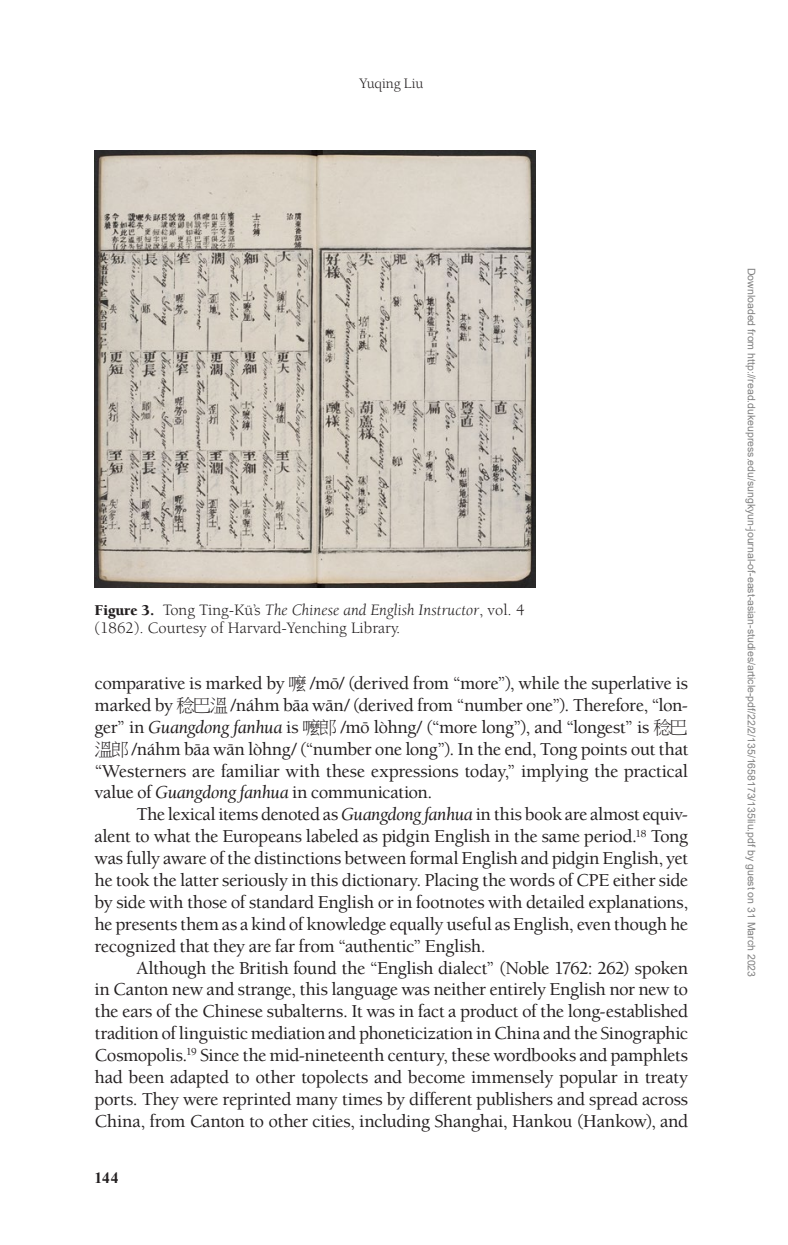
<style>
.page{position:relative;width:788px;height:1245px;background:#fff}
.page>*{position:absolute;margin:0;border:0;box-sizing:border-box;transform-origin:0 0}
.t1{font:700 20.12px "Kokila";color:#231f20}
.t2{font:500 18.72px/21.9px "Berkeley Std";letter-spacing:-.02em;color:#231f20;text-align:justify}
.t3{font:16.45px/17.5px "Berkeley Std";color:#231f20}
.t4{font:14.88px "Berkeley Std";letter-spacing:-.015em;color:#231f20}
.t5{font:10.5px "Arial";color:#808080}
.s1{font-weight:900;font-size:15.4px}
.s2{font-family:"ITC Berkeley Oldstyle Std UAN"}
.s3{font-style:italic}
.s4{font-family:"Ming Li U";font-weight:400;font-size:18.2px}
.s5{font-family:"Berkeley Std UAN"}
.s6{font-weight:400;font-style:italic}
</style>
<div class="page">
<img style="left:94px;top:151px;width:442px;height:436px">
<p class="t4" style="left:359px;top:75px;width:66px">Yuqing Liu</p>
<p class="t3" style="left:94px;top:601px;width:431px"><span class="s1">Figure 3.</span> Tong Ting-K<span class="s2">ü</span>’s <span class="s3">The Chinese and English Instructor</span>, vol. 4 (1862). Courtesy of Harvard-Yenching Library.</p>
<p class="t2" style="left:94px;top:672px;width:595px">comparative is marked by <span class="s4">嚒</span> /m<span class="s5">ō</span>/ (derived from “more”), while the superlative is marked by <span class="s4">稔巴溫</span> /n<span class="s5">á</span>hm b<span class="s5">ā</span>a w<span class="s5">ā</span>n/ (derived from “number one”). Therefore, “lon&shy;ger” in <span class="s6">Guangdong fanhua</span> is <span class="s4">嚒郎</span> /m<span class="s5">ō</span> l<span class="s5">ò</span>hng/ (“more long”), and “longest” is <span class="s4">稔巴溫郎</span> /n<span class="s5">á</span>hm b<span class="s5">ā</span>a w<span class="s5">ā</span>n l<span class="s5">ò</span>hng/ (“number one long”). In the end, Tong points out that “Westerners are familiar with these expressions today,” implying the practical value of <span class="s6">Guangdong fanhua</span> in communication.</p>
<p class="t2" style="left:94px;top:803px;width:595px;text-indent:42px">The lexical items denoted as <span class="s6">Guangdong fanhua</span> in this book are almost equiv&shy;alent to what the Europeans labeled as pidgin English in the same period.<sup>18</sup> Tong was fully aware of the distinctions between formal English and pidgin English, yet he took the latter seriously in this dictionary. Placing the words of CPE either side by side with those of standard English or in footnotes with detailed explanations, he presents them as a kind of knowledge equally useful as English, even though he recognized that they are far from “authentic” English.</p>
<p class="t2" style="left:94px;top:957px;width:595px;text-indent:42px">Although the British found the “English dialect” (Noble 1762: 262) spoken in Canton new and strange, this language was neither entirely English nor new to the ears of the Chinese subalterns. It was in fact a product of the long-established tradition of linguistic mediation and phoneticization in China and the Sinographic Cosmopolis.<sup>19</sup> Since the mid-nineteenth century, these wordbooks and pamphlets had been adapted to other topolects and become immensely popular in treaty ports. They were reprinted many times by different publishers and spread across China, from Canton to other cities, including Shanghai, Hankou (Hankow), and</p>
<p class="t1" style="left:94px;top:1167px;width:26px">144</p>
<p class="t5" style="left:755px;top:268px;width:710px;rotate:90deg">Downloaded from http://read.dukeupress.edu/sungkyun-journal-of-east-asian-studies/article-pdf/22/2/135/1658173/135liu.pdf by guest on 31 March 2023</p>
</div>
